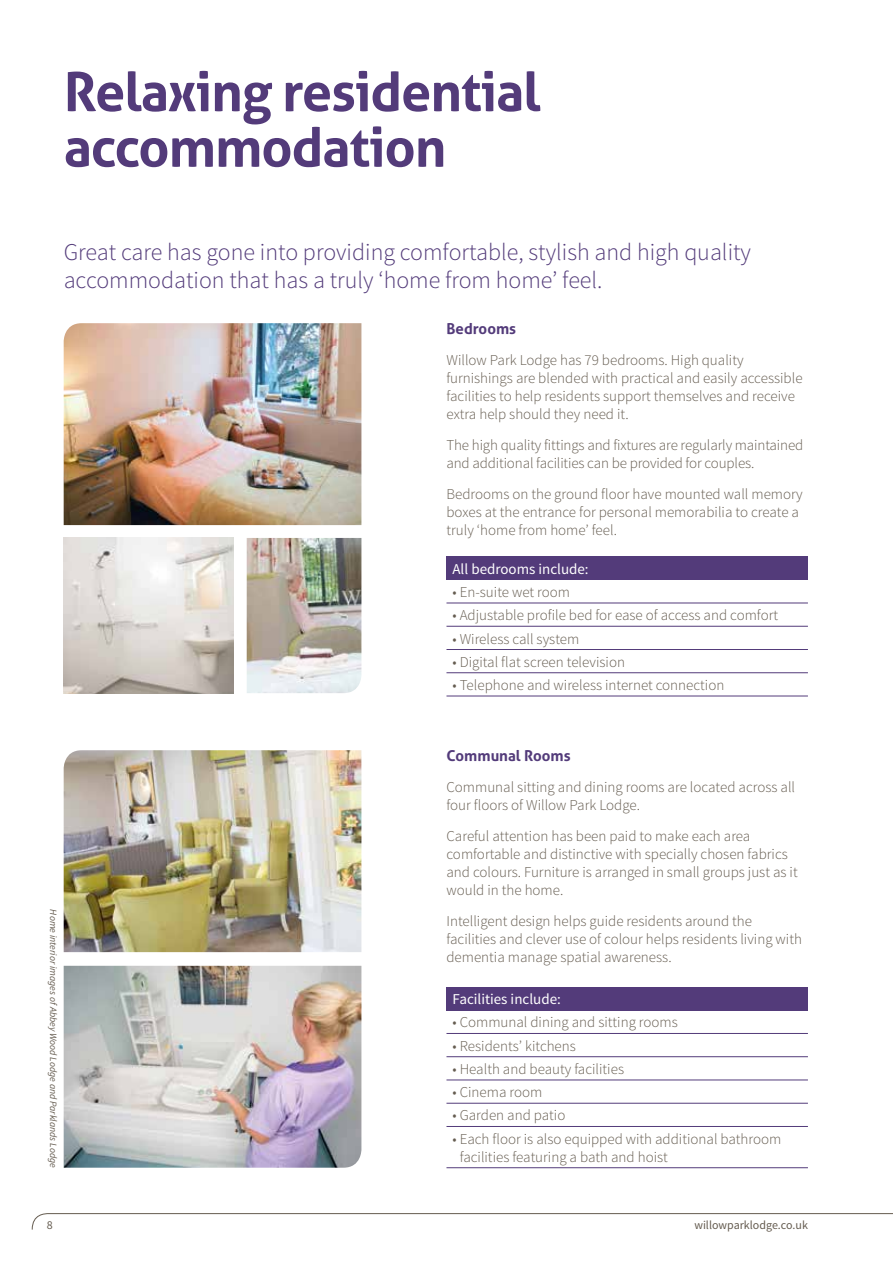
<style>
.page{position:relative;width:893px;height:1263px;background:#fff}
.page>*{position:absolute;margin:0;border:0;box-sizing:border-box;transform-origin:0 0}
.t1{font:700 54px/55.5px "Aller";letter-spacing:-.02em;color:#533b7a}
.t2{font:300 24px/28.5px "Source Sans Pro";color:#533b7a}
.t3{font:300 15px/18px "Source Sans Pro";color:#655c50}
.t4{font:15px "Source Sans Pro";color:#fff}
.t5{font:700 15px "Aller";color:#533b7a}
.t6{font:12px "Source Sans Pro";color:#655c50}
.t7{font:italic 9.75px "Source Sans Pro";color:#655c50}
</style>
<div class="page">
<svg style="left:31px;top:1213px;width:862px;height:17px"></svg>
<img style="left:64px;top:323px;width:297px;height:202px">
<img style="left:64px;top:538px;width:170px;height:155px">
<img style="left:247px;top:538px;width:114px;height:155px">
<img style="left:64px;top:750px;width:297px;height:202px">
<img style="left:64px;top:966px;width:297px;height:202px">
<div style="left:446px;top:556px;width:362px;height:24px;background:#533b7a"></div>
<hr style="left:446px;top:603px;width:362px;height:1px;background:#533b7a">
<hr style="left:446px;top:626px;width:362px;height:1px;background:#533b7a">
<hr style="left:446px;top:649px;width:362px;height:1px;background:#533b7a">
<hr style="left:446px;top:672px;width:362px;height:1px;background:#533b7a">
<hr style="left:446px;top:696px;width:362px;height:1px;background:#533b7a">
<div style="left:446px;top:987px;width:362px;height:23px;background:#533b7a"></div>
<hr style="left:446px;top:1033px;width:362px;height:1px;background:#533b7a">
<hr style="left:446px;top:1056px;width:362px;height:1px;background:#533b7a">
<hr style="left:446px;top:1079px;width:362px;height:1px;background:#533b7a">
<hr style="left:446px;top:1103px;width:362px;height:1px;background:#533b7a">
<hr style="left:446px;top:1126px;width:362px;height:1px;background:#533b7a">
<hr style="left:446px;top:1167px;width:362px;height:1px;background:#533b7a">
<h1 class="t1" style="left:64px;top:64px;width:478px">Relaxing residential accommodation</h1>
<h2 class="t2" style="left:64px;top:238px;width:689px">Great care has gone into providing comfortable, stylish and high quality accommodation that has a truly ‘home from home’ feel.</h2>
<p class="t5" style="left:446px;top:320px;width:71px">Bedrooms</p>
<p class="t3" style="left:446px;top:351px;width:358px">Willow Park Lodge has 79 bedrooms. High quality furnishings are blended with practical and easily accessible facilities to help residents support themselves and receive extra help should they need it.</p>
<p class="t3" style="left:446px;top:436px;width:358px">The high quality fittings and fixtures are regularly maintained and additional facilities can be provided for couples.</p>
<p class="t3" style="left:446px;top:485px;width:358px">Bedrooms on the ground floor have mounted wall memory boxes at the entrance for personal memorabilia to create a truly ‘home from home’ feel.</p>
<p class="t7" style="left:59px;top:909px;width:260px;rotate:90deg">Home interior images of Abbey Wood Lodge and Parklands Lodge</p>
<p class="t4" style="left:452px;top:559px;width:138px">All bedrooms include:</p>
<p class="t3" style="left:452px;top:583px;width:119px">• En-suite wet room</p>
<p class="t3" style="left:452px;top:606px;width:327px">• Adjustable profile bed for ease of access and comfort</p>
<p class="t3" style="left:452px;top:630px;width:128px">• Wireless call system</p>
<p class="t3" style="left:452px;top:653px;width:174px">• Digital flat screen television</p>
<p class="t3" style="left:452px;top:676px;width:273px">• Telephone and wireless internet connection</p>
<p class="t5" style="left:446px;top:747px;width:126px">Communal Rooms</p>
<p class="t3" style="left:446px;top:778px;width:350px">Communal sitting and dining rooms are located across all four floors of Willow Park Lodge.</p>
<p class="t3" style="left:446px;top:827px;width:353px">Careful attention has been paid to make each area comfortable and distinctive with specially chosen fabrics and colours. Furniture is arranged in small groups just as it would in the home.</p>
<p class="t3" style="left:446px;top:912px;width:357px">Intelligent design helps guide residents around the facilities and clever use of colour helps residents living with dementia manage spatial awareness.</p>
<p class="t4" style="left:452px;top:990px;width:110px">Facilities include:</p>
<p class="t3" style="left:452px;top:1013px;width:227px">• Communal dining and sitting rooms</p>
<p class="t3" style="left:452px;top:1037px;width:125px">• Residents’ kitchens</p>
<p class="t3" style="left:452px;top:1060px;width:173px">• Health and beauty facilities</p>
<p class="t3" style="left:452px;top:1083px;width:91px">• Cinema room</p>
<p class="t3" style="left:452px;top:1106px;width:114px">• Garden and patio</p>
<p class="t3" style="left:460px;top:1130px;width:323px;text-indent:-7px">• Each floor is also equipped with additional bathroom facilities featuring a bath and hoist</p>
<p class="t6" style="left:47px;top:1218px;width:7px">8</p>
<p class="t6" style="left:694px;top:1218px;width:115px">willowparklodge.co.uk</p>
</div>
